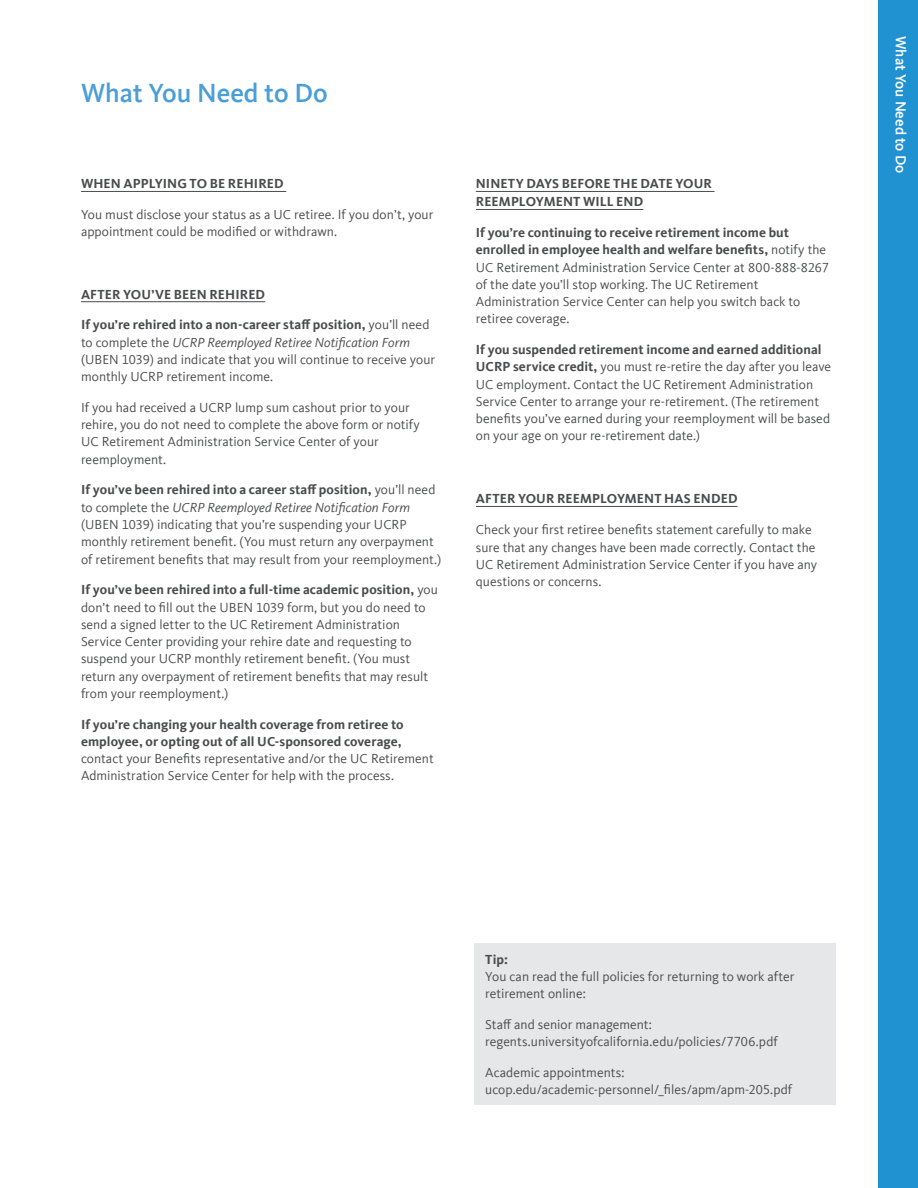
<style>
.page{position:relative;width:918px;height:1188px;background:#fff}
.page>*{position:absolute;margin:0;border:0;box-sizing:border-box;transform-origin:0 0}
.t1{font:500 27px "Kievit Offc Pro";color:#4c9ed6}
.t2{font:500 15px "Kievit Offc Pro";color:#fff}
.t3{font:13.5px/17.2px "Kievit Offc Pro";color:#4b4c4d}
.t4{font:700 13.5px/17.2px "Kievit Offc Pro";letter-spacing:.005em;color:#4b4c4d}
.s1{font-weight:700}
.s2{font-style:italic}
</style>
<div class="page">
<div style="left:878px;top:0;width:40px;height:1188px;background:#2192d1"></div>
<div style="left:475px;top:943px;width:361px;height:162px;background:#e6e7e9"></div>
<hr style="left:81px;top:191px;width:205px;height:1px;background:#4b4c4d">
<hr style="left:81px;top:301px;width:184px;height:1px;background:#4b4c4d">
<hr style="left:476px;top:191px;width:239px;height:1px;background:#4b4c4d">
<hr style="left:476px;top:209px;width:167px;height:1px;background:#4b4c4d">
<hr style="left:476px;top:506px;width:262px;height:1px;background:#4b4c4d">
<h1 class="t1" style="left:81px;top:76px;width:248px">What You Need to Do</h1>
<p class="t4" style="left:81px;top:175px;width:204px">WHEN APPLYING TO BE REHIRED</p>
<p class="t3" style="left:81px;top:206px;width:354px">You must disclose your status as a UC retiree. If you don’t, your appointment could be modified or withdrawn.</p>
<p class="t4" style="left:81px;top:285px;width:186px">AFTER YOU’VE BEEN REHIRED</p>
<p class="t3" style="left:81px;top:316px;width:356px"><span class="s1">If you’re rehired into a non-career staff position,</span> you’ll need to complete the <span class="s2">UCRP Reemployed Retiree Notification Form </span>(UBEN 1039) and indicate that you will continue to receive your monthly UCRP retirement income.</p>
<p class="t3" style="left:81px;top:399px;width:340px">If you had received a UCRP lump sum cashout prior to your rehire, you do not need to complete the above form or notify UC Retirement Administration Service Center of your reemployment.</p>
<p class="t3" style="left:81px;top:481px;width:362px"><span class="s1">If you’ve been rehired into a career staff position,</span> you’ll need to complete the <span class="s2">UCRP Reemployed Retiree Notification Form </span>(UBEN 1039) indicating that you’re suspending your UCRP monthly retirement benefit. (You must return any overpayment of retirement benefits that may result from your reemployment.)</p>
<p class="t3" style="left:81px;top:581px;width:358px"><span class="s1">If you’ve been rehired into a full-time academic position,</span> you don’t need to fill out the UBEN 1039 form, but you do need to send a signed letter to the UC Retirement Administration Service Center providing your rehire date and requesting to suspend your UCRP monthly retirement benefit. (You must return any overpayment of retirement benefits that may result from your reemployment.)</p>
<p class="t4" style="left:81px;top:715px;width:324px">If you’re changing your health coverage from retiree to employee, or opting out of all UC-sponsored coverage,</p>
<p class="t3" style="left:81px;top:750px;width:354px">contact your Benefits representative and/or the UC Retirement<br>Administration Service Center for help with the process.</p>
<p class="t4" style="left:476px;top:175px;width:238px;line-height:18px">NINETY DAYS BEFORE THE DATE YOUR<br>REEMPLOYMENT WILL END</p>
<p class="t3" style="left:476px;top:224px;width:355px"><span class="s1">If you’re continuing to receive retirement income but enrolled in employee health and welfare benefits,</span> notify the UC Retirement Administration Service Center at 800-888-8267 of the date you’ll stop working. The UC Retirement Administration Service Center can help you switch back to retiree coverage.</p>
<p class="t3" style="left:476px;top:341px;width:357px"><span class="s1">If you suspended retirement income and earned additional UCRP service credit,</span> you must re-retire the day after you leave UC employment. Contact the UC Retirement Administration Service Center to arrange your re-retirement. (The retirement benefits you’ve earned during your reemployment will be based on your age on your re-retirement date.)</p>
<p class="t4" style="left:476px;top:490px;width:263px">AFTER YOUR REEMPLOYMENT HAS ENDED</p>
<p class="t3" style="left:476px;top:521px;width:343px">Check your first retiree benefits statement carefully to make sure that any changes have been made correctly. Contact the UC Retirement Administration Service Center if you have any questions or concerns.</p>
<p class="t2" style="left:910px;top:36px;width:139px;rotate:90deg">What You Need to Do</p>
<p class="t4" style="left:485px;top:951px;width:24px">Tip:</p>
<p class="t3" style="left:485px;top:968px;width:311px">You can read the full policies for returning to work after retirement online:</p>
<p class="t3" style="left:485px;top:1016px;width:294px">Staff and senior management: regents.universityofcalifornia.edu/policies/7706.pdf</p>
<p class="t3" style="left:485px;top:1064px;width:308px">Academic appointments: ucop.edu/academic-personnel/_files/apm/apm-205.pdf</p>
</div>
